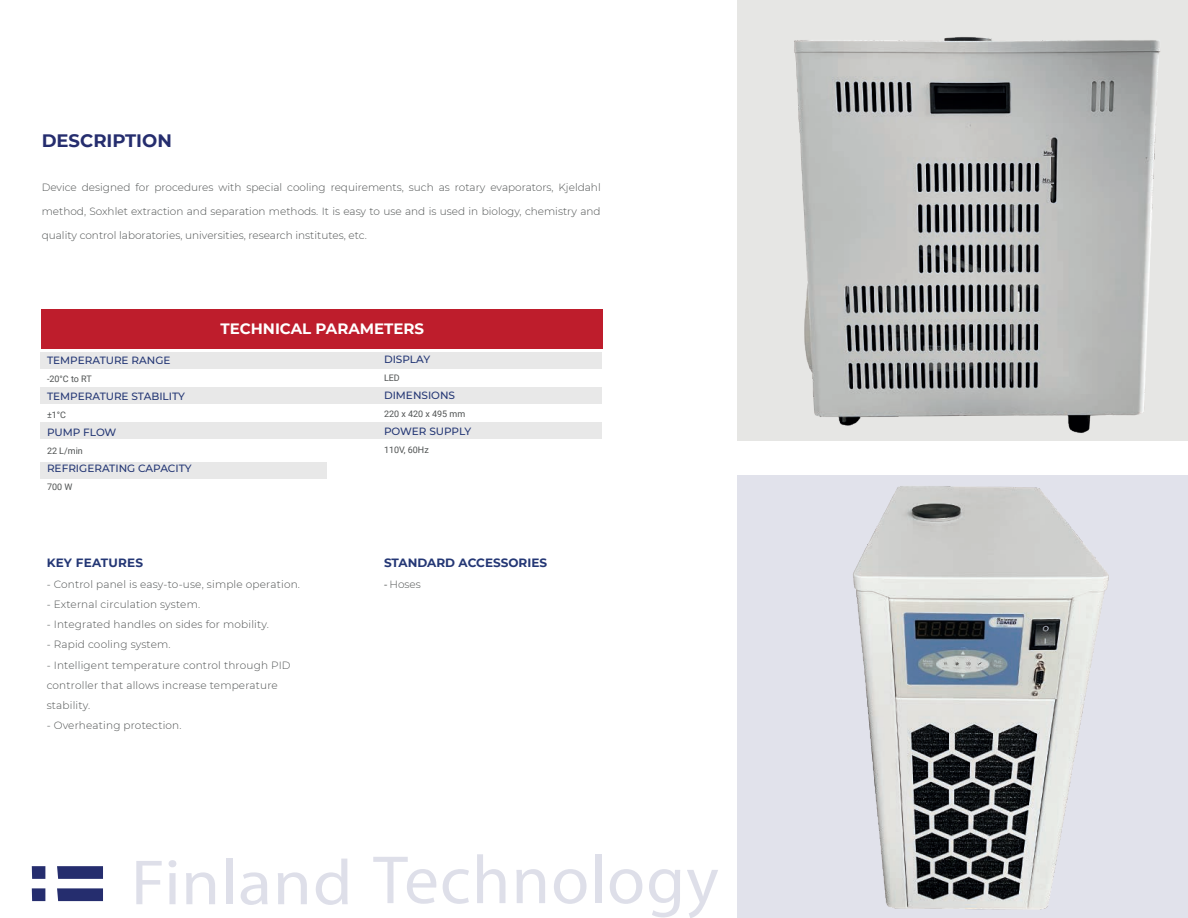
<style>
.page{position:relative;width:1188px;height:918px;background:#fff}
.page>*{position:absolute;margin:0;border:0;box-sizing:border-box;transform-origin:0 0}
.t1{font:700 18px "Montserrat";color:#252d6e}
.t2{font:700 15px "Montserrat";color:#fff}
.t3{font:700 12px "Montserrat";color:#243775}
.t4{font:300 10.5px/20.2px "Montserrat";color:#4f5252}
.t5{font:500 10.5px "Montserrat";color:#243775}
.t6{font:9px "Roboto";color:#4f5252}
.s1{font-family:"Myriad Pro";font-weight:400}
</style>
<div class="page">
<div style="left:40px;top:352px;width:562px;height:17px;background:#e8e8e8"></div>
<div style="left:40px;top:388px;width:562px;height:16px;background:#e8e8e8"></div>
<div style="left:40px;top:422px;width:562px;height:17px;background:#e8e8e8"></div>
<div style="left:40px;top:462px;width:287px;height:17px;background:#e8e8e8"></div>
<div style="left:738px;top:475px;width:450px;height:443px;background:#e1e2eb"></div>
<div style="left:32px;top:866px;width:13px;height:13px;background:#252d6e"></div>
<svg style="left:57px;top:866px;width:46px;height:13px"></svg>
<svg style="left:57px;top:888px;width:46px;height:13px"></svg>
<div style="left:32px;top:888px;width:13px;height:13px;background:#252d6e"></div>
<svg style="left:136px;top:861px;width:26px;height:43px"></svg>
<svg style="left:169px;top:860px;width:7px;height:44px"></svg>
<svg style="left:186px;top:872px;width:29px;height:32px"></svg>
<div style="left:226px;top:859px;width:7px;height:45px;background:#dedfe9"></div>
<svg style="left:241px;top:872px;width:27px;height:33px"></svg>
<svg style="left:278px;top:872px;width:29px;height:32px"></svg>
<svg style="left:316px;top:859px;width:32px;height:46px"></svg>
<svg style="left:373px;top:857px;width:63px;height:47px"></svg>
<svg style="left:443px;top:869px;width:26px;height:35px"></svg>
<svg style="left:477px;top:854px;width:29px;height:49px"></svg>
<svg style="left:516px;top:869px;width:29px;height:34px"></svg>
<svg style="left:554px;top:869px;width:33px;height:35px"></svg>
<div style="left:595px;top:854px;width:7px;height:49px;background:#dedfe9"></div>
<svg style="left:610px;top:869px;width:32px;height:35px"></svg>
<svg style="left:649px;top:869px;width:31px;height:48px"></svg>
<svg style="left:687px;top:870px;width:31px;height:48px"></svg>
<div style="left:41px;top:309px;width:561px;height:40px;background:#be1d2c"></div>
<div style="left:738px;top:0;width:450px;height:440px;background:#e6e6e4"></div>
<img style="left:853px;top:486px;width:256px;height:424px">
<img style="left:794px;top:37px;width:367px;height:396px">
<h1 class="t1" style="left:42px;top:127px;width:132px">DESCRIPTION</h1>
<p class="t4" style="left:42px;top:177px;width:561px">Device designed for procedures with special cooling requirements, such as rotary evaporators, Kjeldahl</p>
<p class="t4" style="left:42px;top:201px;width:561px">method, Soxhlet extraction and separation methods. It is easy to use and is used in biology, chemistry and</p>
<p class="t4" style="left:42px;top:225px;width:327px">quality control laboratories, universities, research institutes, etc.</p>
<p class="t5" style="left:47px;top:353px;width:125px">TEMPERATURE RANGE</p>
<p class="t6" style="left:47px;top:372px;width:46px">-20°C to RT</p>
<p class="t5" style="left:47px;top:389px;width:139px">TEMPERATURE STABILITY</p>
<p class="t6" style="left:47px;top:408px;width:21px">±1°C</p>
<p class="t5" style="left:47px;top:425px;width:71px">PUMP FLOW</p>
<p class="t6" style="left:47px;top:444px;width:37px">22 L/min</p>
<p class="t5" style="left:47px;top:461px;width:146px">REFRIGERATING CAPACITY</p>
<p class="t6" style="left:47px;top:480px;width:27px">700 W</p>
<h2 class="t2" style="left:221px;top:318px;width:205px">TECHNICAL PARAMETERS</h2>
<p class="t5" style="left:384px;top:352px;width:48px">DISPLAY</p>
<p class="t6" style="left:384px;top:372px;width:17px">LED</p>
<p class="t5" style="left:384px;top:388px;width:73px">DIMENSIONS</p>
<p class="t6" style="left:384px;top:408px;width:83px">220 x 420 x 495 mm</p>
<p class="t5" style="left:384px;top:424px;width:89px">POWER SUPPLY</p>
<p class="t6" style="left:384px;top:444px;width:46px">110V, 60Hz</p>
<p class="t3" style="left:47px;top:554px;width:98px">KEY FEATURES</p>
<p class="t4" style="left:47px;top:573px;width:255px">- Control panel is easy-to-use, simple operation.</p>
<p class="t4" style="left:47px;top:594px;width:155px">- External circulation system.</p>
<p class="t4" style="left:47px;top:614px;width:224px">- Integrated handles on sides for mobility.</p>
<p class="t4" style="left:47px;top:634px;width:125px">- Rapid cooling system.</p>
<p class="t4" style="left:47px;top:654px;width:245px">- Intelligent temperature control through PID controller that allows increase temperature stability.</p>
<p class="t4" style="left:47px;top:715px;width:136px">- Overheating protection.</p>
<p class="t3" style="left:384px;top:554px;width:164px">STANDARD ACCESSORIES</p>
<p class="t4" style="left:384px;top:573px;width:38px"><span class="s1">-</span> Hoses</p>
</div>
